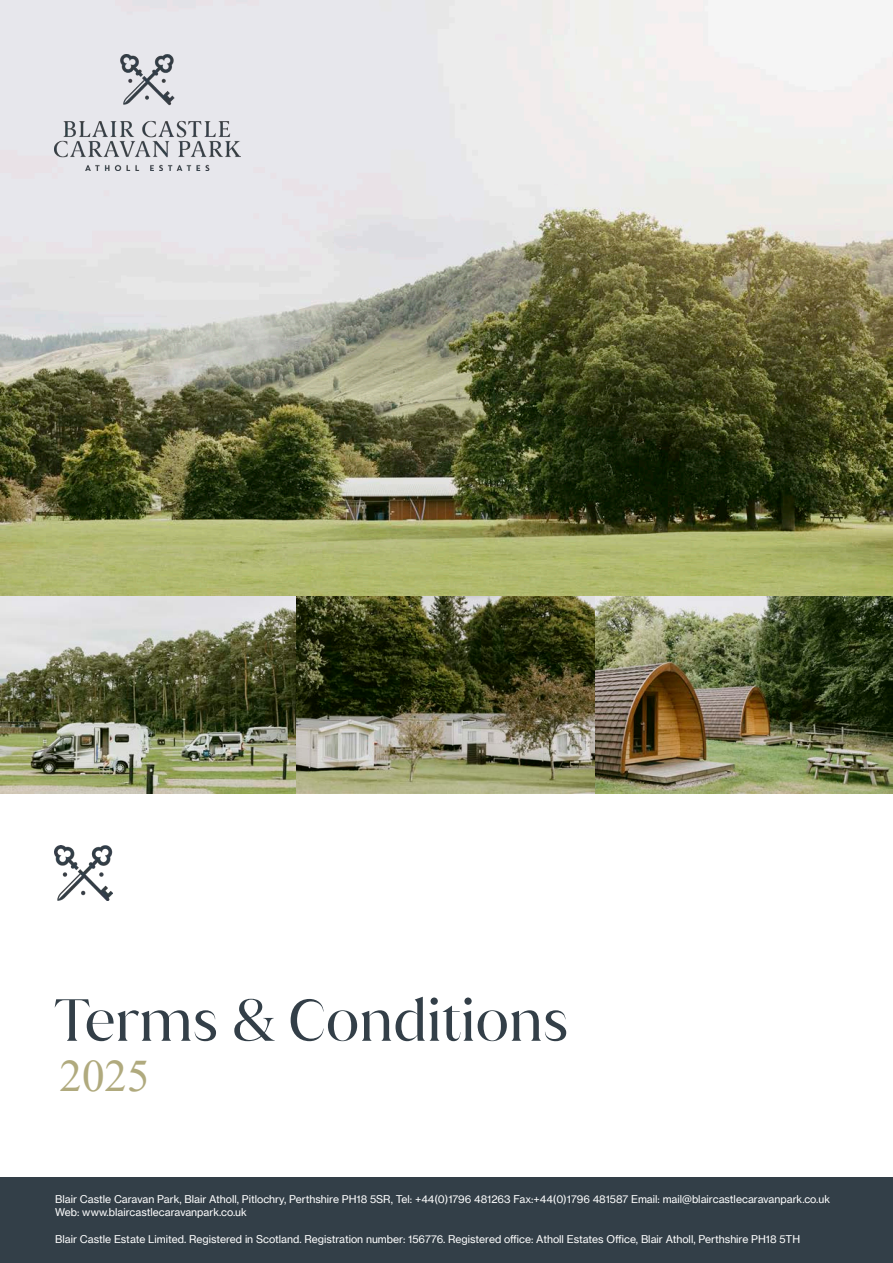
<style>
.page{position:relative;width:893px;height:1263px;background:#fff}
.page>*{position:absolute;margin:0;border:0;box-sizing:border-box;transform-origin:0 0}
.SubHeader{font:57px "Juana Alt";color:#333f48}
.SubHeader-2{font:45px "Times New Roman";color:#b0aa7e}
.t1{font:10.5px/12.6px "N Haas Grotesk TX Pro 55 Rg";color:#fff}
</style>
<div class="page">
<img style="left:0;top:0;width:893px;height:794px">
<div style="left:0;top:1178px;width:893px;height:85px;background:#333f48"></div>
<img style="left:54px;top:54px;width:186px;height:116px">
<img style="left:54px;top:845px;width:58px;height:55px">
<p class="SubHeader" style="left:54px;top:983px;width:516px">Terms &amp; Conditions</p>
<p class="SubHeader-2" style="left:60px;top:1044px;width:91px">2025</p>
<p class="t1" style="left:55px;top:1193px;width:776px">Blair Castle Caravan Park, Blair Atholl, Pitlochry, Perthshire PH18 5SR, Tel: +44(0)1796 481263 Fax:+44(0)1796 481587 Email: mail@blaircastlecaravanpark.co.uk<br>Web: www.blaircastlecaravanpark.co.uk</p>
<p class="t1" style="left:55px;top:1232px;width:746px">Blair Castle Estate Limited. Registered in Scotland. Registration number: 156776. Registered office: Atholl Estates Office, Blair Atholl, Perthshire PH18 5TH</p>
</div>
